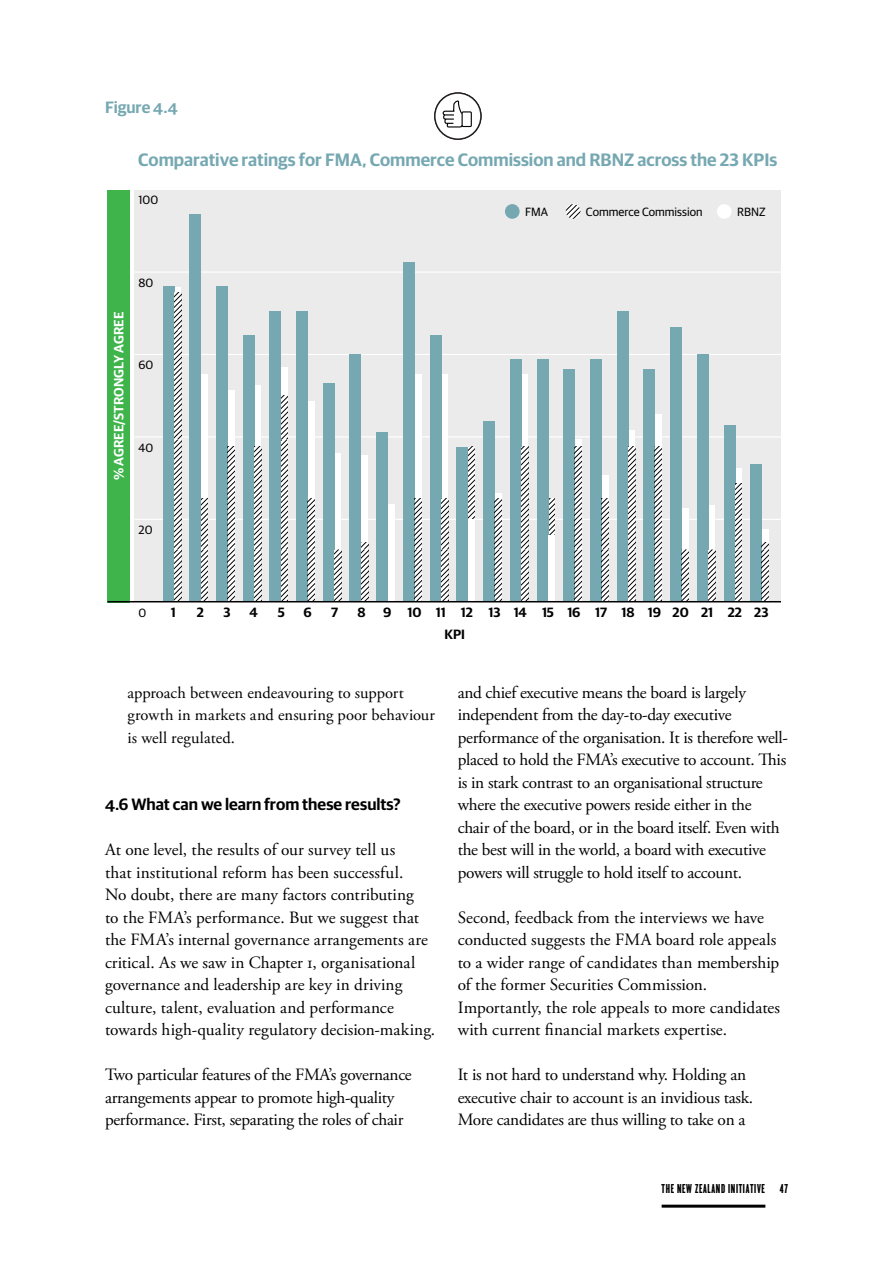
<style>
.page{position:relative;width:893px;height:1263px;background:#fff}
.page>*{position:absolute;margin:0;border:0;box-sizing:border-box;transform-origin:0 0}
.t1{font:600 18px "Guardian Sans";color:#76a8b2}
.t2{font:17.25px/22.5px "Adobe Garamond Pro";letter-spacing:-.015em;color:#000}
.t3{font:16.5px/22.5px "Adobe Garamond Pro";letter-spacing:.005em;color:#000}
.t4{font:600 16.5px "Guardian Sans";color:#000}
.t5{font:600 16.5px "Guardian Sans";color:#76a8b2}
.t6{font:600 13.5px/22.2px "Guardian Sans";color:#000}
.t7{font:13.5px "Cyclone Background";letter-spacing:.05em;color:#000}
.t8{font:600 13.5px "Guardian Sans";color:#fff}
.t9{font:12px "Guardian Sans";color:#000}
</style>
<div class="page">
<hr style="left:662px;top:1205px;width:103px;height:3px;background:#000">
<div style="left:134px;top:190px;width:647px;height:410px;background:#ebebec"></div>
<hr style="left:134px;top:519px;width:647px;height:1px;background:#fff">
<hr style="left:134px;top:436px;width:647px;height:1px;background:#fff">
<hr style="left:134px;top:354px;width:647px;height:1px;background:#fff">
<hr style="left:134px;top:271px;width:647px;height:2px;background:#fff">
<div style="left:108px;top:190px;width:22px;height:412px;background:#3eb44b"></div>
<div style="left:388px;top:504px;width:7px;height:97px;background:#fff"></div>
<div style="left:377px;top:432px;width:11px;height:169px;background:#76a8b2"></div>
<svg style="left:548px;top:498px;width:7px;height:37px"></svg>
<div style="left:537px;top:359px;width:11px;height:242px;background:#76a8b2"></div>
<div style="left:548px;top:535px;width:7px;height:66px;background:#fff"></div>
<div style="left:505px;top:204px;width:15px;height:15px;background:#76a8b2;border-radius:50%"></div>
<div style="left:717px;top:204px;width:15px;height:15px;background:#fff;border-radius:50%"></div>
<div style="left:434px;top:92px;width:48px;height:48px;border:2px solid #231f20;border-radius:50%"></div>
<svg style="left:442px;top:98px;width:20px;height:30px"></svg>
<div style="left:462px;top:111px;width:10px;height:16px;border:1px solid #000"></div>
<div style="left:163px;top:286px;width:11px;height:315px;background:#76a8b2"></div>
<svg style="left:174px;top:292px;width:7px;height:309px;background:#b9b9b9"></svg>
<div style="left:201px;top:374px;width:7px;height:227px;background:#fff"></div>
<div style="left:190px;top:214px;width:11px;height:387px;background:#76a8b2"></div>
<svg style="left:201px;top:498px;width:7px;height:103px"></svg>
<div style="left:228px;top:390px;width:6px;height:211px;background:#fff"></div>
<div style="left:217px;top:286px;width:11px;height:315px;background:#76a8b2"></div>
<svg style="left:228px;top:447px;width:6px;height:154px"></svg>
<div style="left:254px;top:385px;width:7px;height:216px;background:#fff"></div>
<div style="left:243px;top:335px;width:11px;height:266px;background:#76a8b2"></div>
<svg style="left:254px;top:447px;width:7px;height:154px"></svg>
<div style="left:281px;top:367px;width:7px;height:234px;background:#fff"></div>
<div style="left:270px;top:310px;width:11px;height:291px;background:#76a8b2"></div>
<svg style="left:281px;top:395px;width:7px;height:206px"></svg>
<div style="left:308px;top:401px;width:7px;height:200px;background:#fff"></div>
<div style="left:297px;top:310px;width:11px;height:291px;background:#76a8b2"></div>
<svg style="left:308px;top:498px;width:7px;height:103px"></svg>
<div style="left:335px;top:453px;width:6px;height:148px;background:#fff"></div>
<div style="left:323px;top:383px;width:11px;height:218px;background:#76a8b2"></div>
<svg style="left:335px;top:550px;width:6px;height:51px"></svg>
<div style="left:361px;top:455px;width:7px;height:146px;background:#fff"></div>
<div style="left:350px;top:354px;width:11px;height:247px;background:#76a8b2"></div>
<svg style="left:361px;top:542px;width:7px;height:59px"></svg>
<div style="left:415px;top:374px;width:6px;height:227px;background:#fff"></div>
<div style="left:403px;top:262px;width:11px;height:339px;background:#76a8b2"></div>
<svg style="left:415px;top:498px;width:6px;height:103px"></svg>
<div style="left:441px;top:374px;width:7px;height:227px;background:#fff"></div>
<div style="left:430px;top:335px;width:11px;height:266px;background:#76a8b2"></div>
<svg style="left:441px;top:498px;width:7px;height:103px"></svg>
<div style="left:495px;top:493px;width:7px;height:108px;background:#fff"></div>
<div style="left:483px;top:421px;width:12px;height:180px;background:#76a8b2"></div>
<svg style="left:495px;top:498px;width:7px;height:103px"></svg>
<div style="left:522px;top:374px;width:6px;height:227px;background:#fff"></div>
<div style="left:510px;top:359px;width:11px;height:242px;background:#76a8b2"></div>
<svg style="left:522px;top:447px;width:6px;height:154px"></svg>
<div style="left:575px;top:439px;width:7px;height:162px;background:#fff"></div>
<div style="left:564px;top:369px;width:11px;height:232px;background:#76a8b2"></div>
<svg style="left:575px;top:447px;width:7px;height:154px"></svg>
<div style="left:602px;top:475px;width:6px;height:126px;background:#fff"></div>
<div style="left:590px;top:359px;width:11px;height:242px;background:#76a8b2"></div>
<svg style="left:602px;top:498px;width:6px;height:103px"></svg>
<div style="left:628px;top:430px;width:7px;height:171px;background:#fff"></div>
<div style="left:617px;top:310px;width:11px;height:291px;background:#76a8b2"></div>
<svg style="left:628px;top:447px;width:7px;height:154px"></svg>
<div style="left:655px;top:414px;width:7px;height:187px;background:#fff"></div>
<div style="left:644px;top:369px;width:11px;height:232px;background:#76a8b2"></div>
<svg style="left:655px;top:447px;width:7px;height:154px"></svg>
<div style="left:682px;top:508px;width:6px;height:93px;background:#fff"></div>
<div style="left:670px;top:327px;width:12px;height:274px;background:#76a8b2"></div>
<svg style="left:682px;top:550px;width:6px;height:51px"></svg>
<div style="left:708px;top:505px;width:7px;height:96px;background:#fff"></div>
<div style="left:697px;top:354px;width:11px;height:247px;background:#76a8b2"></div>
<svg style="left:708px;top:550px;width:7px;height:51px"></svg>
<div style="left:735px;top:468px;width:7px;height:133px;background:#fff"></div>
<div style="left:724px;top:425px;width:11px;height:176px;background:#76a8b2"></div>
<svg style="left:735px;top:484px;width:7px;height:117px"></svg>
<div style="left:762px;top:529px;width:6px;height:72px;background:#fff"></div>
<div style="left:751px;top:464px;width:11px;height:137px;background:#76a8b2"></div>
<svg style="left:762px;top:542px;width:6px;height:59px"></svg>
<svg style="left:468px;top:447px;width:7px;height:72px"></svg>
<div style="left:457px;top:447px;width:11px;height:154px;background:#76a8b2"></div>
<div style="left:468px;top:519px;width:7px;height:82px;background:#fff"></div>
<svg style="left:566px;top:204px;width:14px;height:15px"></svg>
<hr style="left:108px;top:601px;width:673px;height:1px;background:#000">
<p class="t5" style="left:105px;top:95px;width:74px">Figure 4.4</p>
<p class="t1" style="left:138px;top:147px;width:641px">Comparative ratings for FMA, Commerce Commission and RBNZ across the 23 KPIs</p>
<p class="t9" style="left:525px;top:203px;width:25px">FMA</p>
<p class="t9" style="left:586px;top:203px;width:118px">Commerce Commission</p>
<p class="t9" style="left:737px;top:203px;width:30px">RBNZ</p>
<p class="t9" style="left:139px;top:192px;width:21px">100</p>
<p class="t8" style="left:109px;top:480px;width:170px;rotate:-90deg">% AGREE/STRONGLY AGREE</p>
<p class="t9" style="left:139px;top:274px;width:16px">80</p>
<p class="t9" style="left:139px;top:357px;width:16px">60</p>
<p class="t9" style="left:139px;top:439px;width:16px">40</p>
<p class="t9" style="left:139px;top:521px;width:15px">20</p>
<p class="t9" style="left:139px;top:604px;width:9px">0</p>
<p class="t6" style="left:171px;top:600px;width:6px">1</p>
<p class="t6" style="left:197px;top:600px;width:9px">2</p>
<p class="t6" style="left:224px;top:600px;width:9px">3</p>
<p class="t6" style="left:250px;top:600px;width:10px">4</p>
<p class="t6" style="left:278px;top:600px;width:9px">5</p>
<p class="t6" style="left:303px;top:600px;width:10px">6</p>
<p class="t6" style="left:331px;top:600px;width:9px">7</p>
<p class="t6" style="left:358px;top:600px;width:10px">8</p>
<p class="t6" style="left:444px;top:600px;width:30px;text-indent:-61px">9 10 11 12<br>KPI</p>
<p class="t6" style="left:488px;top:600px;width:282px">13 14 15 16 17 18 19 20 21 22 23</p>
<p class="t3" style="left:128px;top:682px;width:309px">approach between endeavouring to support growth in markets and ensuring poor behaviour is well regulated.</p>
<p class="t4" style="left:105px;top:792px;width:297px">4.6 What can we learn from these results?</p>
<p class="t2" style="left:105px;top:839px;width:332px">At one level, the results of our survey tell us<br>that institutional reform has been successful.<br>No doubt, there are many factors contributing<br>to the FMA’s performance. But we suggest that the FMA’s internal governance arrangements are critical. As we saw in Chapter 1, organisational governance and leadership are key in driving culture, talent, evaluation and performance towards high-quality regulatory decision-making.</p>
<p class="t2" style="left:105px;top:1064px;width:308px">Two particular features of the FMA’s governance arrangements appear to promote high-quality performance. First, separating the roles of chair</p>
<p class="t2" style="left:458px;top:681px;width:332px">and chief executive means the board is largely independent from the day-to-day executive performance of the organisation. It is therefore well&shy;placed to hold the FMA’s executive to account. This is in stark contrast to an organisational structure where the executive powers reside either in the<br>chair of the board, or in the board itself. Even with the best will in the world, a board with executive powers will struggle to hold itself to account.</p>
<p class="t2" style="left:458px;top:906px;width:324px">Second, feedback from the interviews we have conducted suggests the FMA board role appeals to a wider range of candidates than membership of the former Securities Commission.<br>Importantly, the role appeals to more candidates with current financial markets expertise.</p>
<p class="t2" style="left:458px;top:1064px;width:297px">It is not hard to understand why. Holding an executive chair to account is an invidious task.<br>More candidates are thus willing to take on a</p>
<p class="t7" style="left:662px;top:1181px;width:128px">THE NEW ZEALAND INITIATIVE 47</p>
</div>
